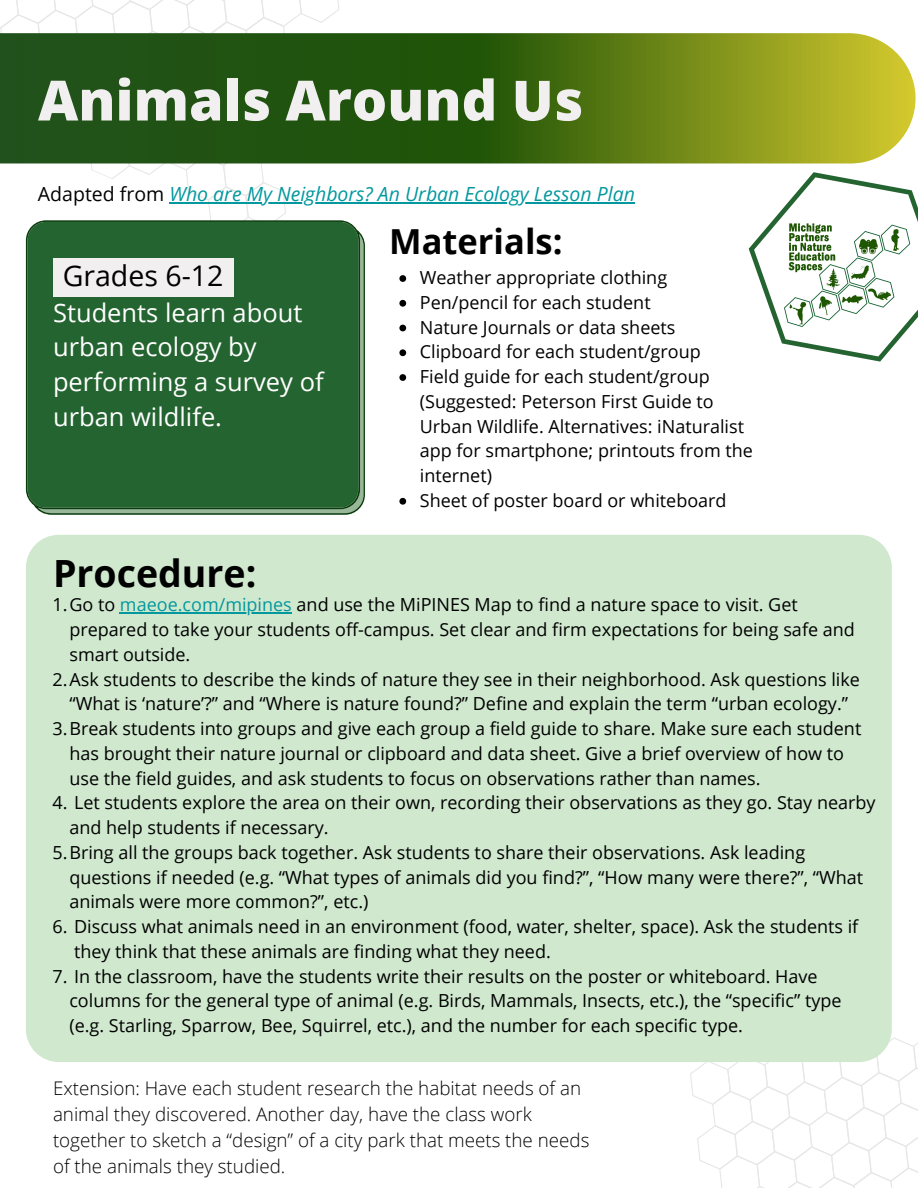
<style>
.page{position:relative;width:918px;height:1188px;background:#fff}
.page>*{position:absolute;margin:0;border:0;box-sizing:border-box;transform-origin:0 0}
.t1{font:800 55.5px "Open Sans";color:#f1efef}
.t2{font:700 37.5px "Open Sans";color:#000}
.t3{font:700 34.5px "Open Sans";color:#000}
.t4{font:28.5px "Open Sans";color:#000}
.t5{font:25.5px/34.8px "Open Sans";color:#fff}
.t6{font:italic 19.5px "Open Sans";color:#03989e}
.t7{font:300 18.75px/25.8px "Open Sans";color:#000}
.t8{font:18px/24.8px "Open Sans";color:#000}
.s1{font-style:normal;color:#000}
.s2{color:#03989e}
</style>
<div class="page">
<svg style="left:690px;top:1038px;width:228px;height:150px"></svg>
<svg style="left:0;top:0;width:399px;height:220px"></svg>
<svg style="left:0;top:33px;width:916px;height:130px;background:#4c7019"></svg>
<div style="left:26px;top:220px;width:339px;height:295px;background:#246430"></div>
<div style="left:26px;top:535px;width:866px;height:527px;background:#cfe8ce;border-radius:33px"></div>
<hr style="left:120px;top:612px;width:172px;height:2px;background:#03989e">
<svg style="left:733px;top:163px;width:185px;height:199px"></svg>
<hr style="left:169px;top:203px;width:466px;height:1px;background:#03989e">
<svg style="left:399px;top:275px;width:7px;height:7px"></svg>
<svg style="left:399px;top:300px;width:7px;height:7px"></svg>
<svg style="left:399px;top:325px;width:7px;height:6px"></svg>
<svg style="left:399px;top:349px;width:7px;height:7px"></svg>
<svg style="left:399px;top:374px;width:7px;height:7px"></svg>
<svg style="left:399px;top:498px;width:7px;height:7px"></svg>
<div style="left:53px;top:258px;width:180px;height:39px;background:#f1efef"></div>
<p class="t1" style="left:38px;top:61px;width:547px">Animals Around Us</p>
<p class="t6" style="left:38px;top:181px;width:599px"><span class="s1">Adapted from</span> Who are My Neighbors? An Urban Ecology Lesson Plan</p>
<p class="t4" style="left:63px;top:255px;width:162px">Grades 6-12</p>
<p class="t5" style="left:53px;top:294px;width:272px">Students learn about urban ecology by performing a survey of urban wildlife.</p>
<p class="t3" style="left:389px;top:217px;width:175px">Materials:</p>
<p class="t8" style="left:420px;top:265px;width:249px">Weather appropriate clothing</p>
<p class="t8" style="left:420px;top:290px;width:232px">Pen/pencil for each student</p>
<p class="t8" style="left:420px;top:314px;width:257px">Nature Journals or data sheets</p>
<p class="t8" style="left:420px;top:339px;width:282px">Clipboard for each student/group</p>
<p class="t8" style="left:420px;top:364px;width:335px">Field guide for each student/group (Suggested: Peterson First Guide to Urban Wildlife. Alternatives: iNaturalist app for smartphone; printouts from the internet)</p>
<p class="t8" style="left:420px;top:488px;width:308px">Sheet of poster board or whiteboard</p>
<p class="t2" style="left:53px;top:547px;width:205px">Procedure:</p>
<p class="t8" style="left:69px;top:592px;width:787px;text-indent:-17px">1.Go to <span class="s2">maeoe.com/mipines</span> and use the MiPINES Map to find a nature space to visit. Get prepared to take your students off-campus. Set clear and firm expectations for being safe and smart outside.</p>
<p class="t8" style="left:53px;top:666px;width:809px;text-align:center">2.Ask students to describe the kinds of nature they see in their neighborhood. Ask questions like “What is ‘nature’?” and “Where is nature found?” Define and explain the term “urban ecology.”</p>
<p class="t8" style="left:69px;top:716px;width:793px;text-indent:-17px">3.Break students into groups and give each group a field guide to share. Make sure each student has brought their nature journal or clipboard and data sheet. Give a brief overview of how to use the field guides, and ask students to focus on observations rather than names.</p>
<p class="t8" style="left:69px;top:790px;width:808px;text-indent:-17px">4. Let students explore the area on their own, recording their observations as they go. Stay nearby and help students if necessary.</p>
<p class="t8" style="left:69px;top:839px;width:795px;text-indent:-17px">5.Bring all the groups back together. Ask students to share their observations. Ask leading questions if needed (e.g. “What types of animals did you find?”, “How many were there?”, “What animals were more common?”, etc.)</p>
<p class="t8" style="left:74px;top:914px;width:786px;text-indent:-22px">6. Discuss what animals need in an environment (food, water, shelter, space). Ask the students if they think that these animals are finding what they need.</p>
<p class="t8" style="left:69px;top:963px;width:774px;text-indent:-17px">7. In the classroom, have the students write their results on the poster or whiteboard. Have columns for the general type of animal (e.g. Birds, Mammals, Insects, etc.), the “specific” type (e.g. Starling, Sparrow, Bee, Squirrel, etc.), and the number for each specific type.</p>
<p class="t7" style="left:53px;top:1075px;width:530px">Extension: Have each student research the habitat needs of an</p>
<p class="t7" style="left:53px;top:1101px;width:538px">animal they discovered. Another day, have the class work together to sketch a “design” of a city park that meets the needs of the animals they studied.</p>
</div>
